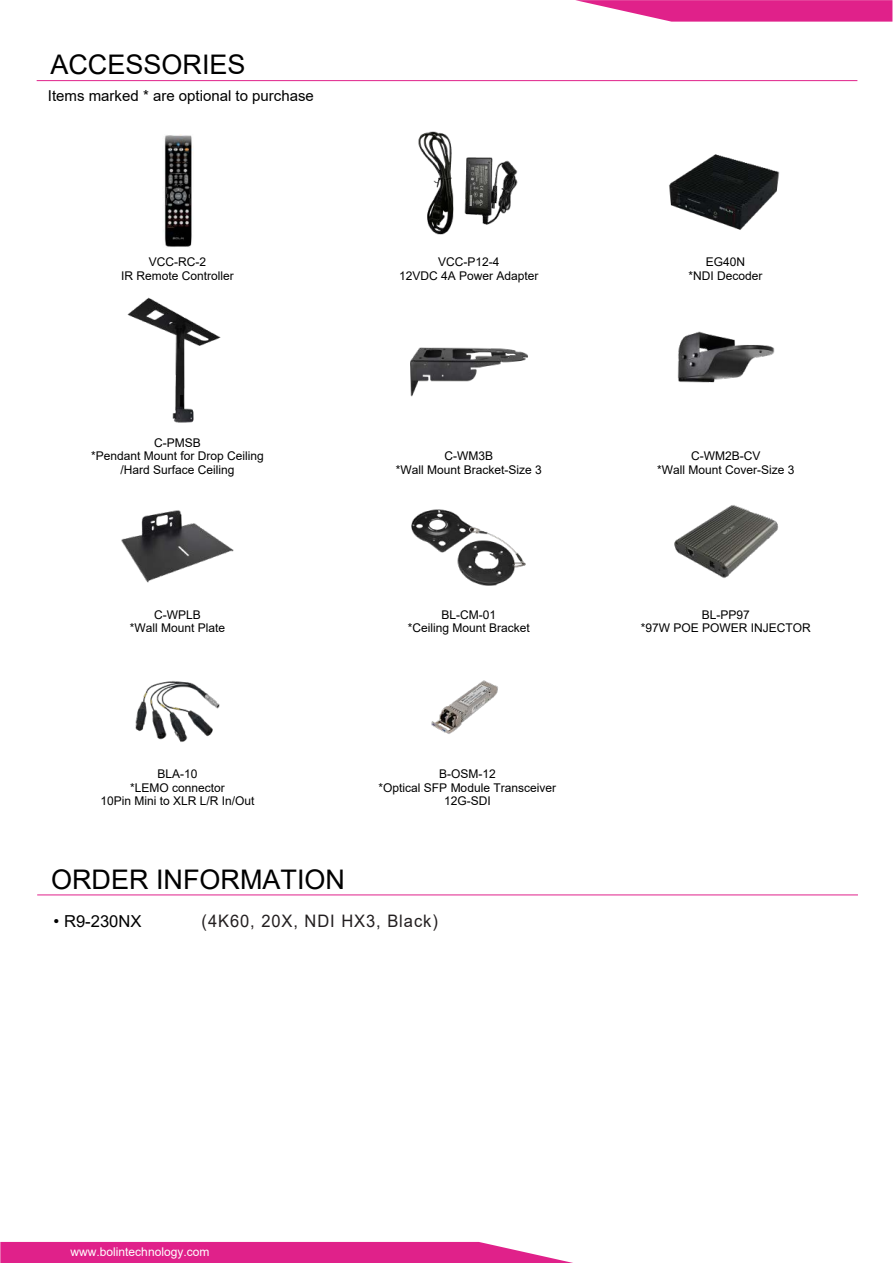
<style>
.page{position:relative;width:893px;height:1263px;background:#fff}
.page>*{position:absolute;margin:0;border:0;box-sizing:border-box;transform-origin:0 0}
.t1{font:27px "Arial";color:#000}
.t2{font:17.25px "Arial";letter-spacing:.055em;color:#231f20;scale:.96 1}
.t3{font:16.5px "Arial";color:#000}
.t4{font:15px "Arial";color:#000}
.t5{font:12px/13.5px "Arial";color:#000;text-align:center}
.t6{font:12px "Arial";color:#fff}
</style>
<div class="page">
<svg style="left:0;top:1242px;width:573px;height:21px;background:#e23393"></svg>
<svg style="left:575px;top:0;width:317px;height:22px;background:#e5479e"></svg>
<img style="left:418px;top:131px;width:100px;height:104px">
<img style="left:164px;top:135px;width:28px;height:113px">
<hr style="left:37px;top:80px;width:820px;height:1px;background:#e0218a">
<hr style="left:37px;top:894px;width:821px;height:1px;background:#e0218a">
<img style="left:410px;top:347px;width:118px;height:50px">
<img style="left:677px;top:331px;width:98px;height:52px">
<img style="left:121px;top:510px;width:113px;height:73px">
<img style="left:127px;top:297px;width:94px;height:126px">
<img style="left:674px;top:505px;width:104px;height:73px">
<img style="left:411px;top:509px;width:115px;height:77px">
<img style="left:669px;top:154px;width:111px;height:76px">
<img style="left:135px;top:681px;width:85px;height:61px">
<img style="left:431px;top:680px;width:67px;height:54px">
<h1 class="t1" style="left:50px;top:46px;width:197px">ACCESSORIES</h1>
<p class="t4" style="left:48px;top:86px;width:267px">Items marked * are optional to purchase</p>
<p class="t5" style="left:121px;top:255px;width:114px">VCC-RC-2<br>IR Remote Controller</p>
<p class="t5" style="left:399px;top:255px;width:141px">VCC-P12-4<br>12VDC 4A Power Adapter</p>
<p class="t5" style="left:689px;top:255px;width:76px">EG40N<br>*NDI Decoder</p>
<p class="t5" style="left:91px;top:436px;width:174px">C-PMSB<br>*Pendant Mount for Drop Ceiling /Hard Surface Ceiling</p>
<p class="t5" style="left:130px;top:608px;width:97px">C-WPLB<br>*Wall Mount Plate</p>
<p class="t5" style="left:396px;top:449px;width:148px">C-WM3B<br>*Wall Mount Bracket-Size 3</p>
<p class="t5" style="left:657px;top:449px;width:139px">C-WM2B-CV<br>*Wall Mount Cover-Size 3</p>
<p class="t5" style="left:408px;top:608px;width:124px">BL-CM-01<br>*Ceiling Mount Bracket</p>
<p class="t5" style="left:641px;top:608px;width:172px">BL-PP97<br>*97W POE POWER INJECTOR</p>
<p class="t5" style="left:100px;top:767px;width:156px">BLA-10<br>*LEMO connector<br>10Pin Mini to XLR L/R In/Out</p>
<p class="t5" style="left:379px;top:767px;width:179px">B-OSM-12<br>*Optical SFP Module Transceiver<br>12G-SDI</p>
<h1 class="t1" style="left:51px;top:861px;width:296px">ORDER INFORMATION</h1>
<h3 class="t3" style="left:54px;top:910px;width:89px">• R9-230NX</h3>
<h2 class="t2" style="left:202px;top:909px;width:248px">(4K60, 20X, NDI HX3, Black)</h2>
<p class="t6" style="left:71px;top:1243px;width:140px">www.bolintechnology.com</p>
</div>
